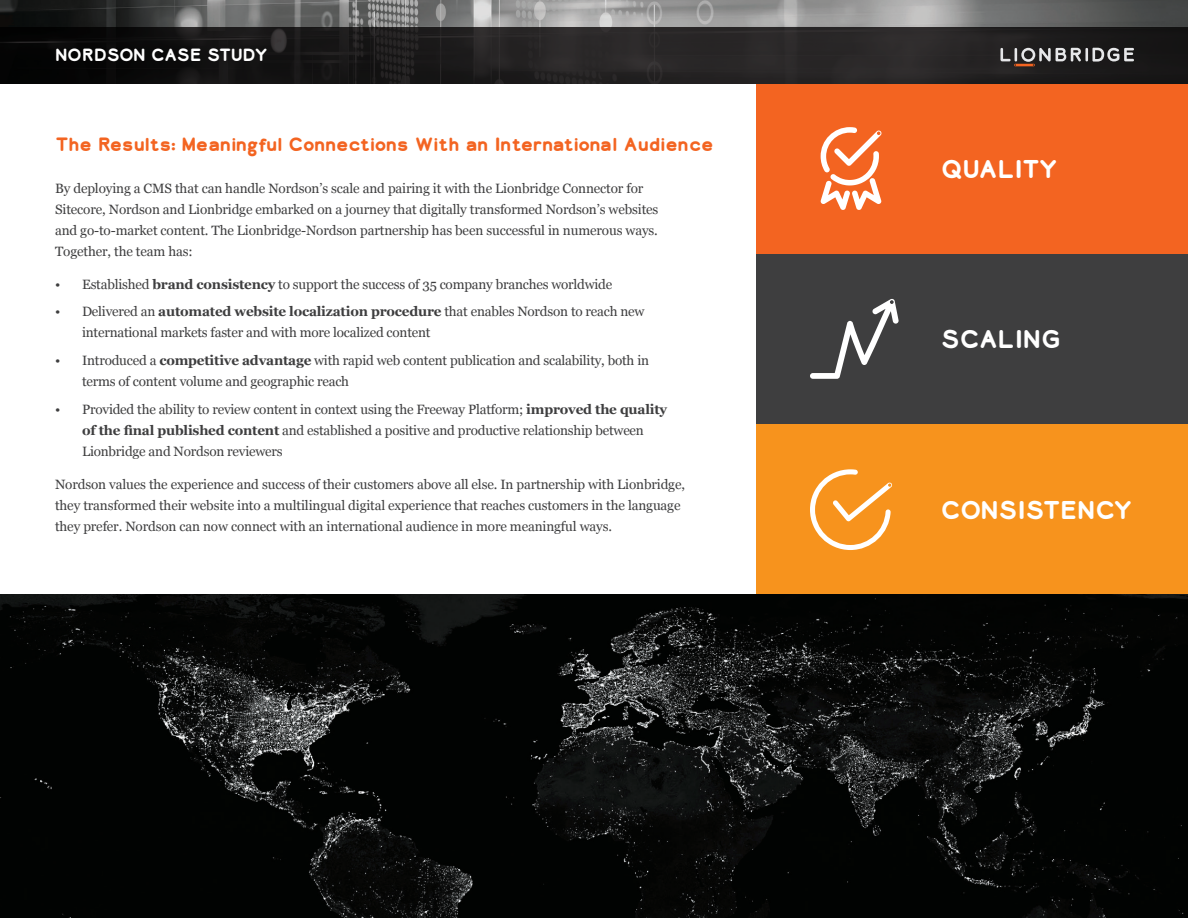
<style>
.page{position:relative;width:1188px;height:918px;background:#fff}
.page>*{position:absolute;margin:0;border:0;box-sizing:border-box;transform-origin:0 0}
.t1{font:700 24px "Lionbridge Sans";color:#fff}
.t2{font:700 24px "Lionbridge Sans";letter-spacing:-.04em;color:#fff}
.t3{font:700 18px "Lionbridge Sans";color:#f36421}
.t4{font:700 16.5px "Lionbridge Sans";letter-spacing:-.03em;color:#fff}
.t5{font:13.5px/21px "Georgia";letter-spacing:-.01em;color:#3e3e3f}
.s1{font-weight:700}
</style>
<div class="page">
<div style="left:756px;top:424px;width:432px;height:171px;background:#f7931d"></div>
<div style="left:756px;top:253px;width:432px;height:171px;background:#3e3e3f"></div>
<div style="left:756px;top:83px;width:432px;height:171px;background:#f36421"></div>
<img style="left:0;top:0;width:1188px;height:27px">
<svg style="left:0;top:27px;width:1188px;height:56px;background:#1d1c1c"></svg>
<svg style="left:1000px;top:48px;width:134px;height:18px;background:#5f5c5c"></svg>
<img style="left:0;top:595px;width:1188px;height:323px">
<svg style="left:810px;top:469px;width:82px;height:81px"></svg>
<svg style="left:810px;top:299px;width:89px;height:80px"></svg>
<svg style="left:821px;top:127px;width:61px;height:83px"></svg>
<p class="t4" style="left:55px;top:44px;width:214px">NORDSON CASE STUDY</p>
<p class="t3" style="left:55px;top:131px;width:660px">The Results: Meaningful Connections With an International Audience</p>
<p class="t5" style="left:55px;top:177px;width:605px">By deploying a CMS that can handle Nordson’s scale and pairing it with the Lionbridge Connector for<br>Sitecore, Nordson and Lionbridge embarked on a journey that digitally transformed Nordson’s websites and go-to-market content. The Lionbridge-Nordson partnership has been successful in numerous ways.</p>
<p class="t5" style="left:55px;top:240px;width:139px">Together, the team has:</p>
<p class="t5" style="left:55px;top:273px;width:559px">• Established <span class="s1">brand consistency</span> to support the success of 35 company branches worldwide</p>
<p class="t5" style="left:82px;top:301px;width:564px;text-indent:-27px">• Delivered an <span class="s1">automated website localization procedure</span> that enables Nordson to reach new international markets faster and with more localized content</p>
<p class="t5" style="left:82px;top:349px;width:569px;text-indent:-27px">• Introduced a <span class="s1">competitive advantage</span> with rapid web content publication and scalability, both in terms of content volume and geographic reach</p>
<p class="t5" style="left:82px;top:398px;width:587px;text-indent:-27px">• Provided the ability to review content in context using the Freeway Platform; <span class="s1">improved the quality of the final published content</span> and established a positive and productive relationship between<br>Lionbridge and Nordson reviewers</p>
<p class="t5" style="left:55px;top:473px;width:632px">Nordson values the experience and success of their customers above all else. In partnership with Lionbridge, they transformed their website into a multilingual digital experience that reaches customers in the language they prefer. Nordson can now connect with an international audience in more meaningful ways.</p>
<p class="t2" style="left:941px;top:152px;width:119px">QUALITY</p>
<p class="t1" style="left:941px;top:322px;width:122px">SCALING</p>
<p class="t1" style="left:941px;top:493px;width:194px">CONSISTENCY</p>
</div>
